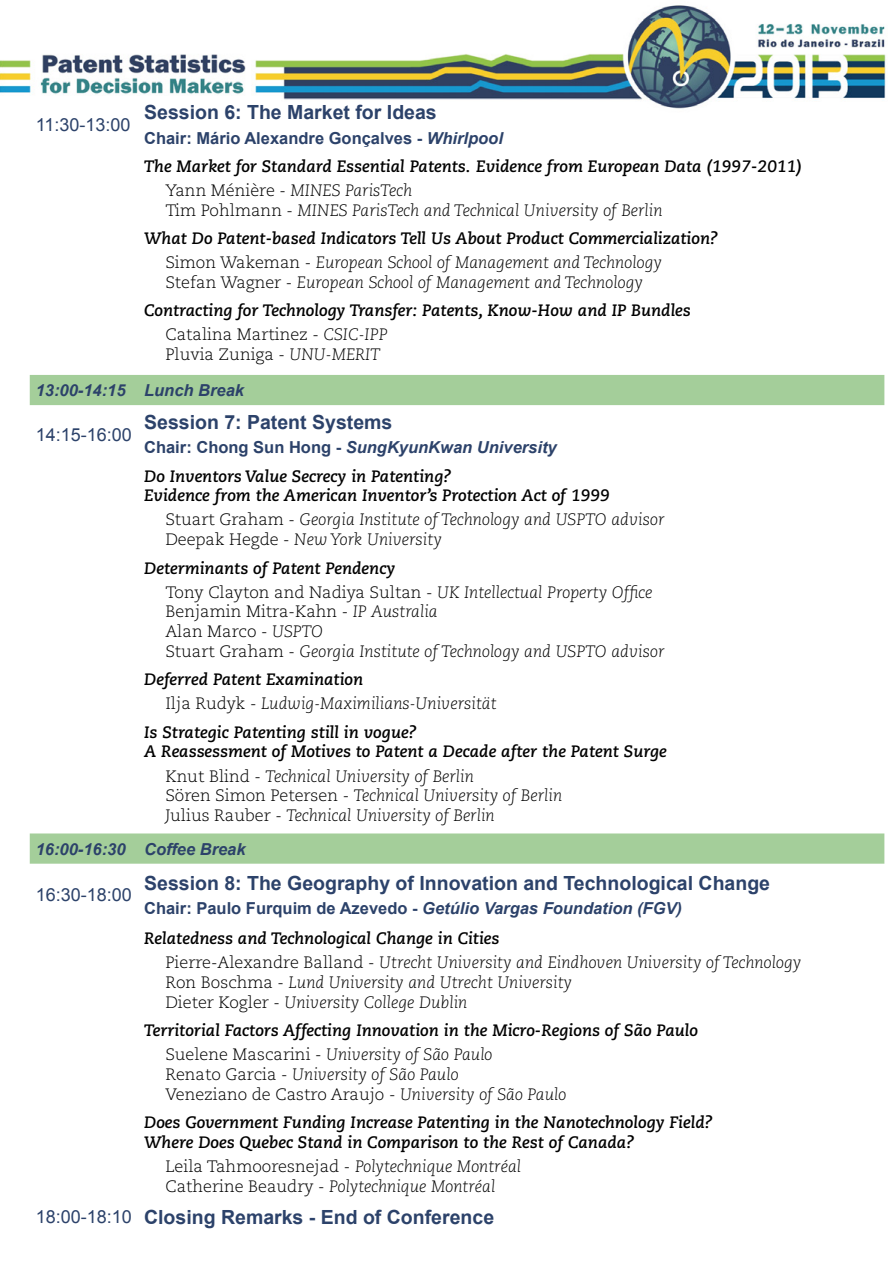
<style>
.page{position:relative;width:893px;height:1263px;background:#fff}
.page>*{position:absolute;margin:0;border:0;box-sizing:border-box;transform-origin:0 0}
.t1{font:700 19.5px "Arial";color:#2c426a}
.t2{font:18px "Arial";color:#2c426a}
.t3{font:italic 300 16.5px/19.8px "Caecilia";color:#000}
.t4{font:italic 700 16.5px/24px "Caecilia";color:#000}
.t5{font:700 16.5px "Arial";color:#2c426a}
.t6{font:italic 700 16.5px "Arial";color:#2c426a}
.t7{font:300 16.5px "Caecilia";color:#000}
.s1{font-style:italic}
.s2{font-weight:300;font-style:normal}
.s3{font-weight:300}
.s4{font-style:normal}
.s5{font-weight:700}
.s6{font-weight:400;font-size:18px}
</style>
<div class="page">
<img style="left:0;top:5px;width:886px;height:104px">
<svg style="left:30px;top:375px;width:854px;height:489px"></svg>
<p class="t1" style="left:144px;top:100px;width:294px">Session 6: The Market for Ideas</p>
<p class="t5" style="left:144px;top:127px;width:360px">Chair: Mário Alexandre Gonçalves - <span class="s1">Whirlpool</span></p>
<p class="t4" style="left:165px;top:154px;width:638px;text-indent:-21px">The Market for Standard Essential Patents. Evidence from European Data (1997-2011)<br><span class="s2">Yann Ménière -</span> <span class="s3">MINES ParisTech</span></p>
<p class="t4" style="left:144px;top:196px;width:575px;line-height:28.3px;text-indent:21px"><span class="s2">Tim Pohlmann -</span> <span class="s3">MINES ParisTech and Technical University of Berlin<br></span>What Do Patent-based Indicators Tell Us About Product Commercialization?</p>
<p class="t3" style="left:165px;top:253px;width:498px"><span class="s4">Simon Wakeman -</span> European School of Management and Technology<br><span class="s4">Stefan Wagner -</span> European School of Management and Technology</p>
<p class="t4" style="left:165px;top:299px;width:527px;text-indent:-21px">Contracting for Technology Transfer: Patents, Know-How and IP Bundles<br><span class="s2">Catalina Martinez -</span> <span class="s3">CSIC-IPP</span></p>
<p class="t7" style="left:165px;top:345px;width:216px">Pluvia Zuniga - <span class="s1">UNU-MERIT</span></p>
<p class="t6" style="left:36px;top:379px;width:210px">13:00-14:15 Lunch Break</p>
<p class="t2" style="left:36px;top:422px;width:98px">14:15-16:00</p>
<p class="t2" style="left:36px;top:113px;width:96px">11:30-13:00</p>
<p class="t1" style="left:144px;top:409px;width:250px">Session 7: Patent Systems</p>
<p class="t6" style="left:144px;top:436px;width:414px"><span class="s4">Chair: Chong Sun Hong -</span> SungKyunKwan University</p>
<p class="t4" style="left:144px;top:466px;width:467px;line-height:19.8px">Do Inventors Value Secrecy in Patenting?<br>Evidence from the American Inventor’s Protection Act of 1999</p>
<p class="t3" style="left:165px;top:510px;width:501px"><span class="s4">Stuart Graham -</span> Georgia Institute of Technology and USPTO advisor<br><span class="s4">Deepak Hegde -</span> New York University</p>
<p class="t4" style="left:165px;top:556px;width:489px;text-indent:-21px">Determinants of Patent Pendency<br><span class="s2">Tony Clayton and Nadiya Sultan -</span> <span class="s3">UK Intellectual Property Office</span></p>
<p class="t3" style="left:165px;top:602px;width:501px"><span class="s4">Benjamin Mitra-Kahn -</span> IP Australia<br><span class="s4">Alan Marco -</span> USPTO<br><span class="s4">Stuart Graham -</span> Georgia Institute of Technology and USPTO advisor</p>
<p class="t3" style="left:165px;top:668px;width:333px;line-height:24px;text-indent:-21px"><span class="s5">Deferred Patent Examination<br></span><span class="s4">Ilja Rudyk -</span> Ludwig-Maximilians-Universität</p>
<p class="t4" style="left:144px;top:722px;width:524px;line-height:19.8px">Is Strategic Patenting still in vogue?<br>A Reassessment of Motives to Patent a Decade after the Patent Surge</p>
<p class="t3" style="left:165px;top:766px;width:398px"><span class="s4">Knut Blind -</span> Technical University of Berlin<br><span class="s4">Sören Simon Petersen -</span> Technical University of Berlin<br><span class="s4">Julius Rauber -</span> Technical University of Berlin</p>
<p class="t6" style="left:36px;top:838px;width:211px">16:00-16:30 Coffee Break</p>
<p class="t2" style="left:36px;top:883px;width:98px">16:30-18:00</p>
<p class="t1" style="left:144px;top:870px;width:627px">Session 8: The Geography of Innovation and Technological Change</p>
<p class="t5" style="left:144px;top:897px;width:539px">Chair: Paulo Furquim de Azevedo - <span class="s1">Getúlio Vargas Foundation (FGV)</span></p>
<p class="t3" style="left:165px;top:927px;width:637px;line-height:24px;text-indent:-21px"><span class="s5">Relatedness and Technological Change in Cities<br></span><span class="s4">Pierre-Alexandre Balland -</span> Utrecht University and Eindhoven University of Technology</p>
<p class="t3" style="left:165px;top:973px;width:408px"><span class="s4">Ron Boschma -</span> Lund University and Utrecht University<br><span class="s4">Dieter Kogler -</span> University College Dublin</p>
<p class="t4" style="left:165px;top:1019px;width:534px;text-indent:-21px">Territorial Factors Affecting Innovation in the Micro-Regions of São Paulo<br><span class="s2">Suelene Mascarini -</span> <span class="s3">University of São Paulo</span></p>
<p class="t3" style="left:165px;top:1065px;width:402px"><span class="s4">Renato Garcia -</span> University of São Paulo<br><span class="s4">Veneziano de Castro Araujo -</span> University of São Paulo</p>
<p class="t4" style="left:144px;top:1113px;width:570px;line-height:19.8px">Does Government Funding Increase Patenting in the Nanotechnology Field?<br>Where Does Quebec Stand in Comparison to the Rest of Canada?</p>
<p class="t3" style="left:165px;top:1157px;width:357px"><span class="s4">Leila Tahmooresnejad -</span> Polytechnique Montréal<br><span class="s4">Catherine Beaudry -</span> Polytechnique Montréal</p>
<p class="t1" style="left:36px;top:1204px;width:460px"><span class="s6">18:00-18:10</span> Closing Remarks - End of Conference</p>
</div>
